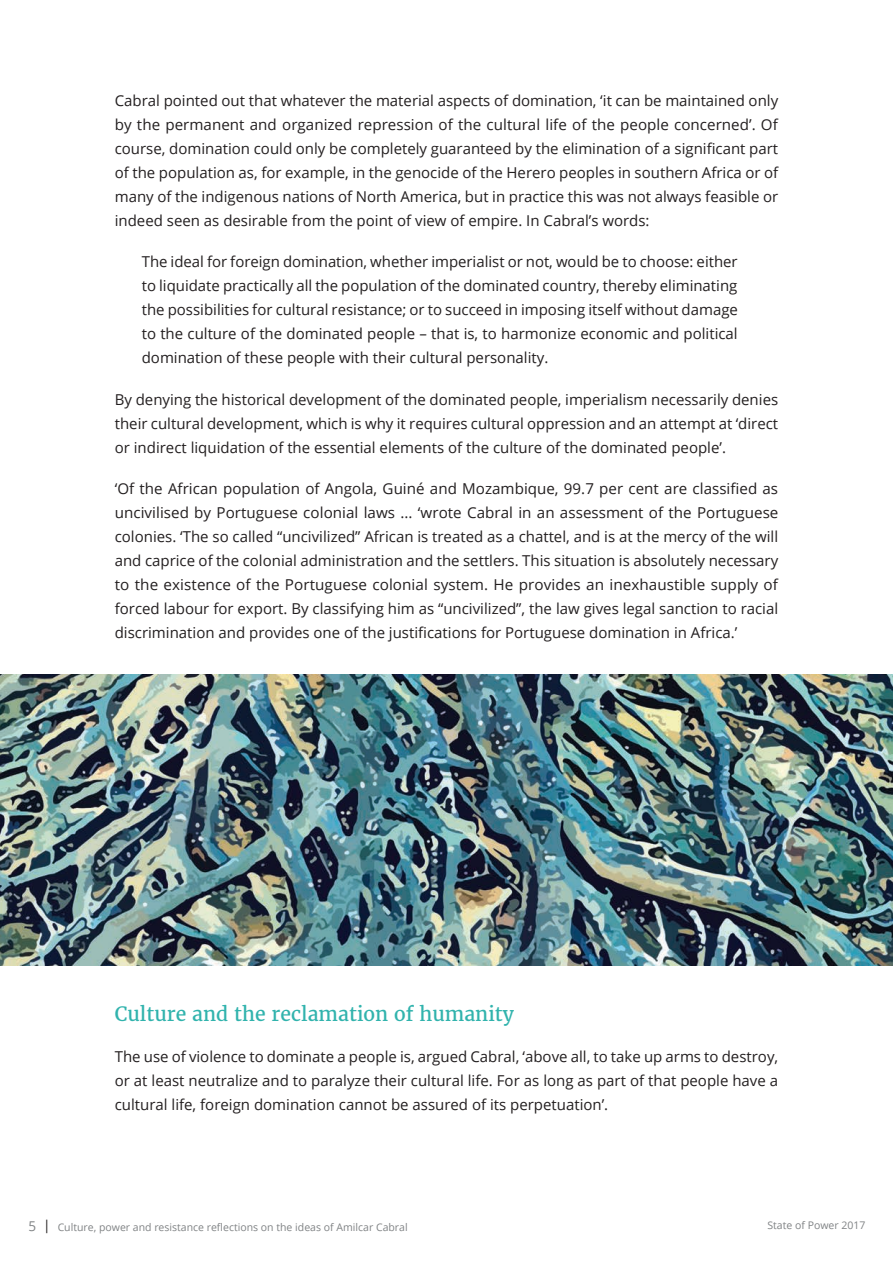
<style>
.page{position:relative;width:893px;height:1263px;background:#fff}
.page>*{position:absolute;margin:0;border:0;box-sizing:border-box;transform-origin:0 0}
.t1{font:19.5px "Merriweather";color:#31b3ad}
.t2{font:15px/24px "Open Sans";color:#231f20;text-align:justify}
.t3{font:10.5px "Open Sans";color:#808385}
.s1{font-size:13.5px}
.s2{font-size:13.5px;color:#231f20}
</style>
<div class="page">
<img style="left:0;top:674px;width:893px;height:291px">
<p class="t2" style="left:115px;top:88px;width:665px">Cabral pointed out that whatever the material aspects of domination, ‘it can be maintained only by the permanent and organized repression of the cultural life of the people concerned’. Of course, domination could only be completely guaranteed by the elimination of a significant part of the population as, for example, in the genocide of the Herero peoples in southern Africa or of many of the indigenous nations of North America, but in practice this was not always feasible or indeed seen as desirable from the point of view of empire. In Cabral’s words:</p>
<p class="t2" style="left:142px;top:249px;width:598px">The ideal for foreign domination, whether imperialist or not, would be to choose: either to liquidate practically all the population of the dominated country, thereby eliminating the possibilities for cultural resistance; or to succeed in imposing itself without damage to the culture of the dominated people – that is, to harmonize economic and political domination of these people with their cultural personality.</p>
<p class="t2" style="left:115px;top:387px;width:665px">By denying the historical development of the dominated people, imperialism necessarily denies their cultural development, which is why it requires cultural oppression and an attempt at ‘direct or indirect liquidation of the essential elements of the culture of the dominated people’.</p>
<p class="t2" style="left:115px;top:476px;width:665px">‘Of the African population of Angola, Guiné and Mozambique, 99.7 per cent are classified as uncivilised by Portuguese colonial laws ... ‘wrote Cabral in an assessment of the Portuguese colonies. ‘The so called “uncivilized” African is treated as a chattel, and is at the mercy of the will and caprice of the colonial administration and the settlers. This situation is absolutely necessary to the existence of the Portuguese colonial system. He provides an inexhaustible supply of forced labour for export. By classifying him as “uncivilized”, the law gives legal sanction to racial discrimination and provides one of the justifications for Portuguese domination in Africa.’</p>
<h1 class="t1" style="left:115px;top:1002px;width:401px">Culture and the reclamation of humanity</h1>
<p class="t2" style="left:115px;top:1044px;width:665px">The use of violence to dominate a people is, argued Cabral, ‘above all, to take up arms to destroy, or at least neutralize and to paralyze their cultural life. For as long as part of that people have a cultural life, foreign domination cannot be assured of its perpetuation’.</p>
<p class="t3" style="left:29px;top:1220px;width:381px"><span class="s1">5</span> <span class="s2">|</span> Culture, power and resistance reflections on the ideas of Amilcar Cabral</p>
<p class="t3" style="left:767px;top:1218px;width:100px">State of Power 2017</p>
</div>
